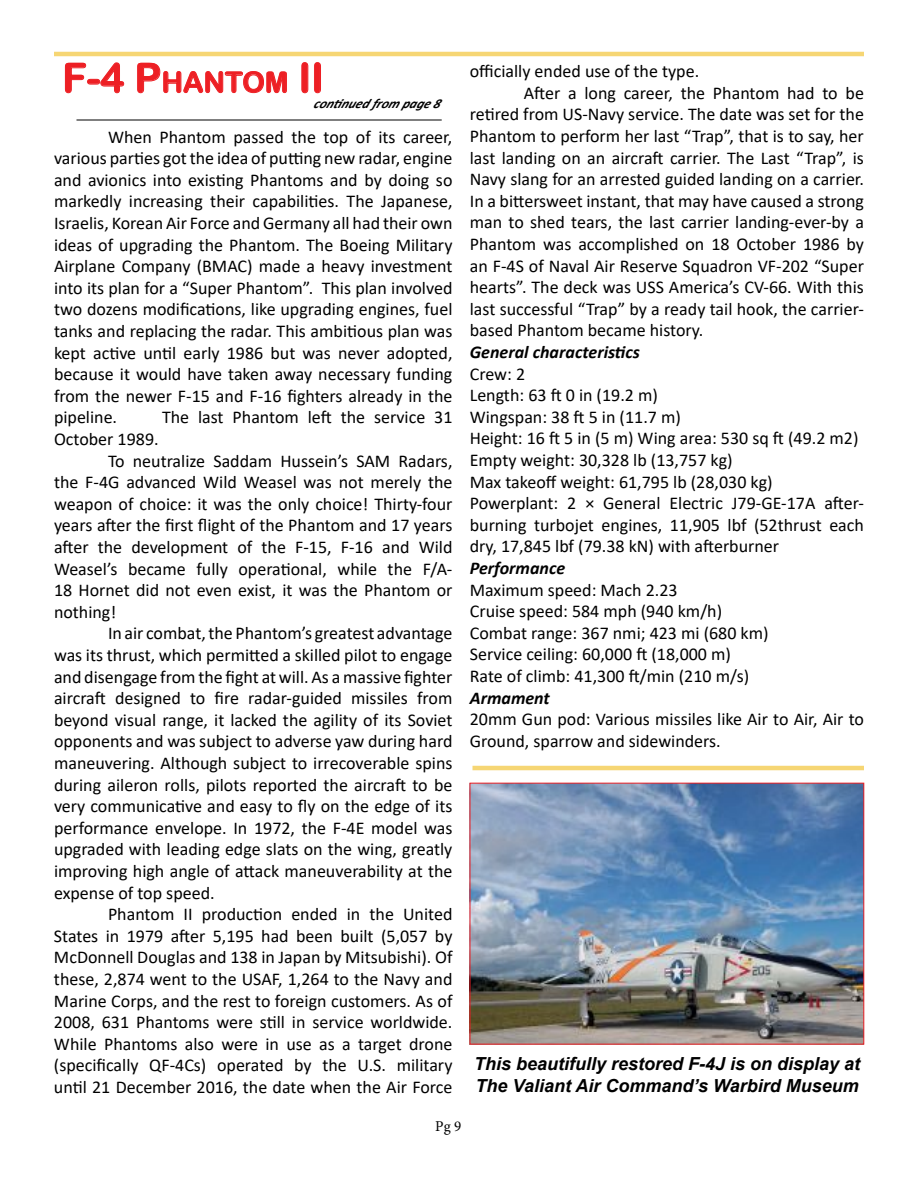
<style>
.page{position:relative;width:918px;height:1188px;background:#fff}
.page>*{position:absolute;margin:0;border:0;box-sizing:border-box;transform-origin:0 0}
.t1{font:40.5px "Arial Rounded MT Bold";color:#ed1f24}
.t2{font:18px/21.6px "Calibri";color:#000;text-align:justify}
.t3{font:italic 700 18px/21.6px "Arial";color:#000}
.t4{font:italic 700 18px "Calibri";color:#000}
.t5{font:15px "Minion Pro";color:#000}
.t6{font:italic 700 13.5px "Calibri";color:#000}
.s1{font-size:28.35px}
</style>
<div class="page">
<hr style="left:54px;top:52px;width:810px;height:4px;background:#f6d674">
<svg style="left:65px;top:62px;width:59px;height:32px"></svg>
<svg style="left:137px;top:63px;width:150px;height:31px"></svg>
<svg style="left:301px;top:62px;width:20px;height:32px"></svg>
<hr style="left:76px;top:120px;width:366px;height:1px;background:#000">
<img style="left:472px;top:785px;width:390px;height:257px">
<div style="left:470px;top:783px;width:394px;height:261px;border:1px solid #ed1f24"></div>
<hr style="left:472px;top:766px;width:392px;height:4px;background:#f6d674">
<p class="t1" style="left:62px;top:54px;width:263px">F-4 P<span class="s1">HANTOM</span> II</p>
<p class="t6" style="left:313px;top:94px;width:135px">continuedfrompage8</p>
<p class="t2" style="left:54px;top:125px;width:400px;text-indent:54px">When Phantom passed the top of its career, various parties got the idea of putting new radar, engine and avionics into existing Phantoms and by doing so markedly increasing their capabilities. The Japanese, Israelis, Korean Air Force and Germany all had their own ideas of upgrading the Phantom. The Boeing Military Airplane Company (BMAC) made a heavy investment into its plan for a “Super Phantom”. This plan involved two dozens modifications, like upgrading engines, fuel tanks and replacing the radar. This ambitious plan was kept active until early 1986 but was never adopted, because it would have taken away necessary funding from the newer F-15 and F-16 fighters already in the pipeline.</p>
<p class="t2" style="left:162px;top:406px;width:292px">The last Phantom left the service 31</p>
<p class="t2" style="left:54px;top:428px;width:106px">October 1989.</p>
<p class="t2" style="left:108px;top:449px;width:346px">To neutralize Saddam Hussein’s SAM Radars,</p>
<p class="t2" style="left:54px;top:471px;width:400px">the F-4G advanced Wild Weasel was not merely the</p>
<p class="t2" style="left:54px;top:492px;width:400px">weapon of choice: it was the only choice! Thirty-four</p>
<p class="t2" style="left:54px;top:514px;width:400px">years after the first flight of the Phantom and 17 years</p>
<p class="t2" style="left:54px;top:536px;width:400px">after the development of the F-15, F-16 and Wild</p>
<p class="t2" style="left:54px;top:557px;width:400px">Weasel’s became fully operational, while the F/A-</p>
<p class="t2" style="left:54px;top:579px;width:400px">18 Hornet did not even exist, it was the Phantom or</p>
<p class="t2" style="left:54px;top:600px;width:64px">nothing!</p>
<p class="t2" style="left:108px;top:622px;width:346px">In air combat, the Phantom’s greatest advantage</p>
<p class="t2" style="left:54px;top:644px;width:400px">was its thrust, which permitted a skilled pilot to engage</p>
<p class="t2" style="left:54px;top:665px;width:400px">and disengage from the fight at will. As a massive fighter</p>
<p class="t2" style="left:54px;top:687px;width:400px">aircraft designed to fire radar-guided missiles from</p>
<p class="t2" style="left:54px;top:708px;width:400px">beyond visual range, it lacked the agility of its Soviet</p>
<p class="t2" style="left:54px;top:730px;width:400px">opponents and was subject to adverse yaw during hard</p>
<p class="t2" style="left:54px;top:752px;width:400px">maneuvering. Although subject to irrecoverable spins</p>
<p class="t2" style="left:54px;top:773px;width:400px">during aileron rolls, pilots reported the aircraft to be</p>
<p class="t2" style="left:54px;top:795px;width:400px">very communicative and easy to fly on the edge of its</p>
<p class="t2" style="left:54px;top:816px;width:400px">performance envelope. In 1972, the F-4E model was</p>
<p class="t2" style="left:54px;top:838px;width:400px">upgraded with leading edge slats on the wing, greatly</p>
<p class="t2" style="left:54px;top:860px;width:400px">improving high angle of attack maneuverability at the</p>
<p class="t2" style="left:54px;top:881px;width:162px">expense of top speed.</p>
<p class="t2" style="left:108px;top:903px;width:346px">Phantom II production ended in the United</p>
<p class="t2" style="left:54px;top:924px;width:400px">States in 1979 after 5,195 had been built (5,057 by</p>
<p class="t2" style="left:54px;top:946px;width:400px">McDonnell Douglas and 138 in Japan by Mitsubishi). Of</p>
<p class="t2" style="left:54px;top:968px;width:400px">these, 2,874 went to the USAF, 1,264 to the Navy and</p>
<p class="t2" style="left:54px;top:989px;width:400px">Marine Corps, and the rest to foreign customers. As of</p>
<p class="t2" style="left:54px;top:1011px;width:400px">2008, 631 Phantoms were still in service worldwide.</p>
<p class="t2" style="left:54px;top:1032px;width:400px">While Phantoms also were in use as a target drone</p>
<p class="t2" style="left:54px;top:1054px;width:400px">(specifically QF-4Cs) operated by the U.S. military</p>
<p class="t2" style="left:54px;top:1076px;width:400px">until 21 December 2016, the date when the Air Force</p>
<p class="t2" style="left:470px;top:60px;width:231px">officially ended use of the type.</p>
<p class="t2" style="left:524px;top:82px;width:342px">After a long career, the Phantom had to be</p>
<p class="t2" style="left:470px;top:103px;width:396px">retired from US-Navy service. The date was set for the</p>
<p class="t2" style="left:470px;top:125px;width:396px">Phantom to perform her last “Trap”, that is to say, her</p>
<p class="t2" style="left:470px;top:146px;width:396px">last landing on an aircraft carrier. The Last “Trap”, is</p>
<p class="t2" style="left:470px;top:168px;width:396px">Navy slang for an arrested guided landing on a carrier.</p>
<p class="t2" style="left:470px;top:190px;width:396px">In a bittersweet instant, that may have caused a strong</p>
<p class="t2" style="left:470px;top:211px;width:396px">man to shed tears, the last carrier landing-ever-by a</p>
<p class="t2" style="left:470px;top:233px;width:396px">Phantom was accomplished on 18 October 1986 by</p>
<p class="t2" style="left:470px;top:254px;width:396px">an F-4S of Naval Air Reserve Squadron VF-202 “Super</p>
<p class="t2" style="left:470px;top:276px;width:396px">hearts”. The deck was USS America’s CV-66. With this</p>
<p class="t2" style="left:470px;top:298px;width:396px">last successful “Trap” by a ready tail hook, the carrier-</p>
<p class="t2" style="left:470px;top:319px;width:235px">based Phantom became history.</p>
<p class="t4" style="left:470px;top:339px;width:172px">General characteristics</p>
<p class="t2" style="left:470px;top:362px;width:57px">Crew: 2</p>
<p class="t2" style="left:470px;top:384px;width:190px">Length: 63 ft 0 in (19.2 m)</p>
<p class="t2" style="left:470px;top:406px;width:213px">Wingspan: 38 ft 5 in (11.7 m)</p>
<p class="t2" style="left:470px;top:427px;width:390px">Height: 16 ft 5 in (5 m) Wing area: 530 sq ft (49.2 m2)</p>
<p class="t2" style="left:470px;top:449px;width:264px">Empty weight: 30,328 lb (13,757 kg)</p>
<p class="t2" style="left:470px;top:470px;width:304px">Max takeoff weight: 61,795 lb (28,030 kg)</p>
<p class="t2" style="left:470px;top:492px;width:396px">Powerplant: 2 × General Electric J79-GE-17A after-</p>
<p class="t2" style="left:470px;top:514px;width:396px">burning turbojet engines, 11,905 lbf (52thrust each</p>
<p class="t2" style="left:470px;top:535px;width:311px">dry, 17,845 lbf (79.38 kN) with afterburner</p>
<p class="t4" style="left:470px;top:555px;width:97px">Performance</p>
<p class="t2" style="left:470px;top:578px;width:209px">Maximum speed: Mach 2.23</p>
<p class="t2" style="left:470px;top:600px;width:254px">Cruise speed: 584 mph (940 km/h)</p>
<p class="t2" style="left:470px;top:622px;width:300px">Combat range: 367 nmi; 423 mi (680 km)</p>
<p class="t2" style="left:470px;top:643px;width:263px">Service ceiling: 60,000 ft (18,000 m)</p>
<p class="t2" style="left:470px;top:665px;width:281px">Rate of climb: 41,300 ft/min (210 m/s)</p>
<p class="t4" style="left:470px;top:685px;width:82px">Armament</p>
<p class="t2" style="left:470px;top:708px;width:396px">20mm Gun pod: Various missiles like Air to Air, Air to</p>
<p class="t2" style="left:470px;top:730px;width:252px">Ground, sparrow and sidewinders.</p>
<p class="t3" style="left:474px;top:1054px;width:388px">This beautifully restored F-4J is on display at<br>The Valiant Air Command’s Warbird Museum</p>
<p class="t5" style="left:435px;top:1117px;width:28px">Pg 9</p>
</div>
